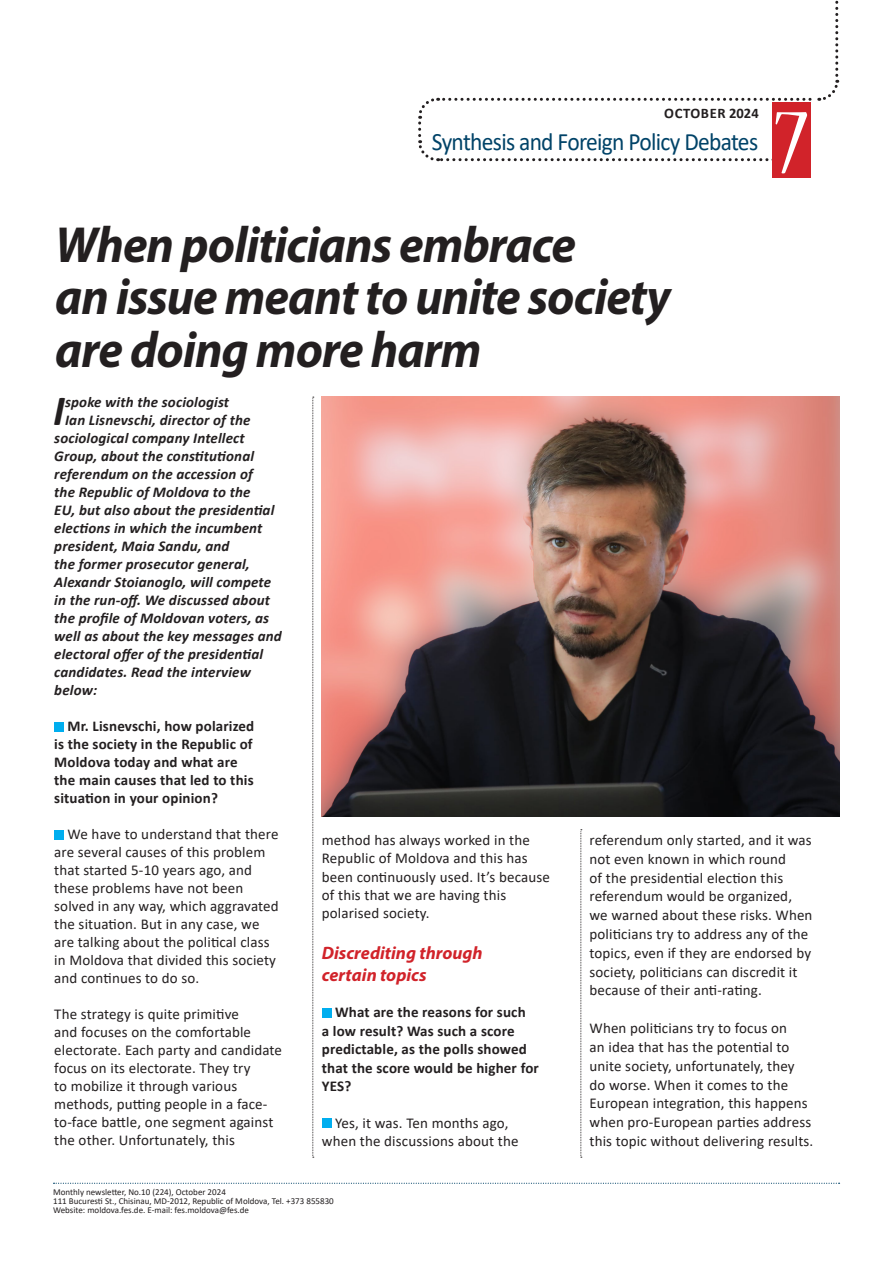
<style>
.page{position:relative;width:893px;height:1263px;background:#fff}
.page>*{position:absolute;margin:0;border:0;box-sizing:border-box;transform-origin:0 0}
.t1{font:condensed 102px "Nueva Std";color:#fff}
.texte{font:italic 700 51px "Myriad Pro";letter-spacing:-.02em;color:#231f20;scale:.96 1}
.MANSHETA{font:italic 700 43.35px "Calibri";color:#231f20}
.t2{font:25.05px "Calibri";letter-spacing:-.03em;color:#014368;scale:.94 1}
.INTERTITLU{font:italic 700 18px "Myriad Pro";color:#d1232a}
.texte-2{font:15px/18px "Calibri";letter-spacing:.01em;color:#231f20}
.MANSHETA-2{font:italic 700 15px "Calibri";letter-spacing:.01em;color:#231f20}
.texte-3{font:700 15px/18.3px "Calibri";letter-spacing:.01em;color:#231f20}
.t3{font:700 14.55px "Calibri";letter-spacing:.04em;color:#231f20}
.t4{font:9px/9px "Calibri";color:#231f20}
</style>
<div class="page">
<svg style="left:54px;top:1183px;width:786px;height:1px"></svg>
<svg style="left:418px;top:0;width:422px;height:163px"></svg>
<div style="left:772px;top:102px;width:38px;height:76px;background:#d1232a"></div>
<div style="left:322px;top:1008px;width:9px;height:9px;background:#00aeef"></div>
<div style="left:322px;top:1118px;width:9px;height:10px;background:#00aeef"></div>
<div style="left:54px;top:722px;width:10px;height:9px;background:#00aeef"></div>
<div style="left:54px;top:830px;width:10px;height:9px;background:#00aeef"></div>
<svg style="left:312px;top:397px;width:2px;height:761px;background:#cbcacb"></svg>
<svg style="left:580px;top:829px;width:2px;height:329px"></svg>
<img style="left:322px;top:396px;width:517px;height:420px">
<p class="t3" style="left:664px;top:103px;width:96px">OCTOBER 2024</p>
<h3 class="t2" style="left:432px;top:124px;width:349px">Synthesis and Foreign Policy Debates</h3>
<p class="t1" style="left:775px;top:96px;width:34px">7</p>
<p class="texte" style="left:55px;top:211px;width:544px">When politicians embrace</p>
<p class="texte" style="left:55px;top:264px;width:643px">an issue meant to unite society</p>
<p class="texte" style="left:55px;top:316px;width:446px">are doing more harm</p>
<p class="MANSHETA" style="left:53px;top:380px;width:13px">I</p>
<p class="MANSHETA-2" style="left:65px;top:392px;width:165px">spoke with the sociologist</p>
<p class="MANSHETA-2" style="left:65px;top:410px;width:187px">Ian Lisnevschi, director of the</p>
<p class="MANSHETA-2" style="left:54px;top:428px;width:192px">sociological company Intellect</p>
<p class="MANSHETA-2" style="left:54px;top:446px;width:201px">Group, about the constitutional</p>
<p class="MANSHETA-2" style="left:54px;top:464px;width:200px">referendum on the accession of</p>
<p class="MANSHETA-2" style="left:54px;top:482px;width:198px">the Republic of Moldova to the</p>
<p class="MANSHETA-2" style="left:54px;top:500px;width:222px">EU, but also about the presidential</p>
<p class="MANSHETA-2" style="left:54px;top:518px;width:210px">elections in which the incumbent</p>
<p class="MANSHETA-2" style="left:54px;top:536px;width:177px">president, Maia Sandu, and</p>
<p class="MANSHETA-2" style="left:54px;top:554px;width:197px">the former prosecutor general,</p>
<p class="MANSHETA-2" style="left:54px;top:572px;width:218px">Alexandr Stoianoglo, will compete</p>
<p class="MANSHETA-2" style="left:54px;top:590px;width:217px">in the run-off. We discussed about</p>
<p class="MANSHETA-2" style="left:54px;top:608px;width:216px">the profile of Moldovan voters, as</p>
<p class="MANSHETA-2" style="left:54px;top:626px;width:229px">well as about the key messages and</p>
<p class="MANSHETA-2" style="left:54px;top:644px;width:210px">electoral offer of the presidential</p>
<p class="MANSHETA-2" style="left:54px;top:662px;width:198px">candidates. Read the interview</p>
<p class="MANSHETA-2" style="left:54px;top:680px;width:44px">below:</p>
<p class="texte-3" style="left:54px;top:717px;width:202px;text-indent:13px">Mr. Lisnevschi, how polarized is the society in the Republic of<br>Moldova today and what are the main causes that led to this situation in your opinion?</p>
<p class="texte-2" style="left:54px;top:825px;width:226px;text-indent:13px">We have to understand that there are several causes of this problem that started 5-10 years ago, and these problems have not been solved in any way, which aggravated the situation. But in any case, we are talking about the political class in Moldova that divided this society and continues to do so.</p>
<p class="texte-2" style="left:54px;top:1005px;width:229px">The strategy is quite primitive<br>and focuses on the comfortable electorate. Each party and candidate focus on its electorate. They try<br>to mobilize it through various methods, putting people in a face&shy;to-face battle, one segment against the other. Unfortunately, this</p>
<p class="texte-2" style="left:322px;top:830px;width:230px">method has always worked in the<br>Republic of Moldova and this has been continuously used. It’s because of this that we are having this polarised society.</p>
<p class="INTERTITLU" style="left:322px;top:941px;width:162px">Discrediting through</p>
<p class="INTERTITLU" style="left:322px;top:963px;width:106px">certain topics</p>
<p class="texte-3" style="left:322px;top:1003px;width:219px;text-indent:13px">What are the reasons for such<br>a low result? Was such a score predictable, as the polls showed that the score would be higher for<br>YES?</p>
<p class="texte-2" style="left:322px;top:1113px;width:198px;text-align:center">Yes, it was. Ten months ago, when the discussions about the</p>
<p class="t4" style="left:53px;top:1187px;width:282px">Monthly newsletter, No.10 (224), October 2024<br>111 Bucuresti St., Chisinau, MD-2012, Republic of Moldova, Tel. +373 855830<br>Website: moldova.fes.de. E-mail: fes.moldova@fes.de</p>
<p class="texte-2" style="left:589px;top:830px;width:224px;line-height:18.8px">referendum only started, and it was not even known in which round<br>of the presidential election this referendum would be organized, we warned about these risks. When politicians try to address any of the topics, even if they are endorsed by society, politicians can discredit it because of their anti-rating.</p>
<p class="texte-2" style="left:589px;top:1018px;width:225px;line-height:18.8px">When politicians try to focus on<br>an idea that has the potential to unite society, unfortunately, they do worse. When it comes to the European integration, this happens when pro-European parties address this topic without delivering results.</p>
</div>
